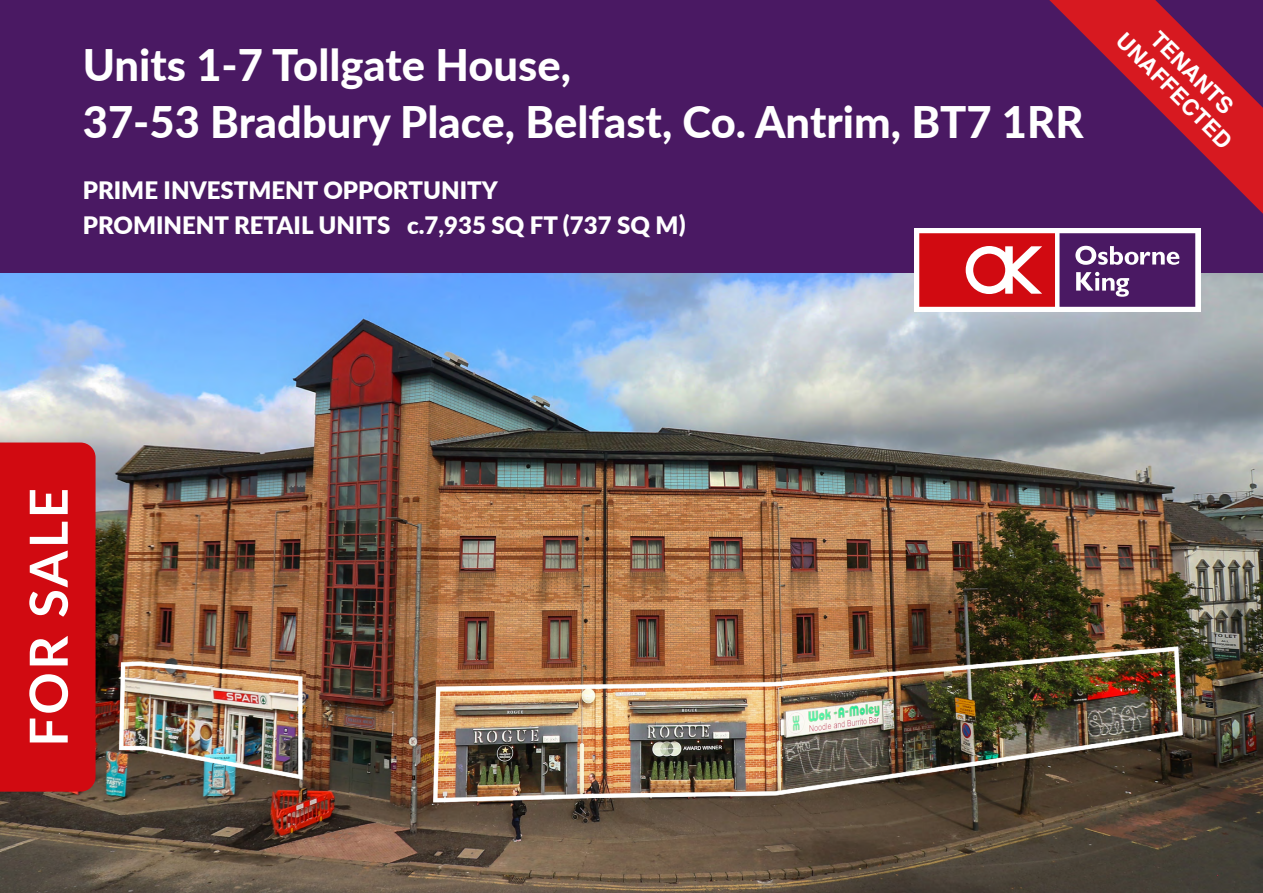
<style>
.page{position:relative;width:1263px;height:893px;background:#fff}
.page>*{position:absolute;margin:0;border:0;box-sizing:border-box;transform-origin:0 0}
.t1{font:700 52.5px "Lato";letter-spacing:.045em;color:#fff}
.t2{font:800 43.5px/57px "Lato";color:#fff}
.t3{font:900 24px/34.5px "Lato";color:#fff}
.t4{font:700 22.5px "Helvetica";color:#fff}
</style>
<div class="page">
<img style="left:0;top:272px;width:1263px;height:621px">
<div style="left:0;top:442px;width:96px;height:350px;background:#d10a11"></div>
<div style="left:0;top:0;width:1263px;height:272px;background:#4a1963"></div>
<div style="left:914px;top:228px;width:286px;height:84px;background:#fff"></div>
<svg style="left:919px;top:233px;width:276px;height:74px"></svg>
<svg style="left:1049px;top:0;width:214px;height:214px"></svg>
<p class="t2" style="left:83px;top:35px;width:1002px">Units 1-7 Tollgate House,<br>37-53 Bradbury Place, Belfast, Co. Antrim, BT7 1RR</p>
<p class="t3" style="left:83px;top:172px;width:604px">PRIME INVESTMENT OPPORTUNITY<br>PROMINENT RETAIL UNITS c.7,935 SQ FT (737 SQ M)</p>
<p class="t4" style="left:1167px;top:22px;width:108px;rotate:45deg">TENANTS</p>
<p class="t4" style="left:1133px;top:24px;width:154px;rotate:45deg">UNAFFECTED</p>
<p class="t1" style="left:10px;top:747px;width:260px;rotate:-90deg">FOR SALE</p>
</div>
